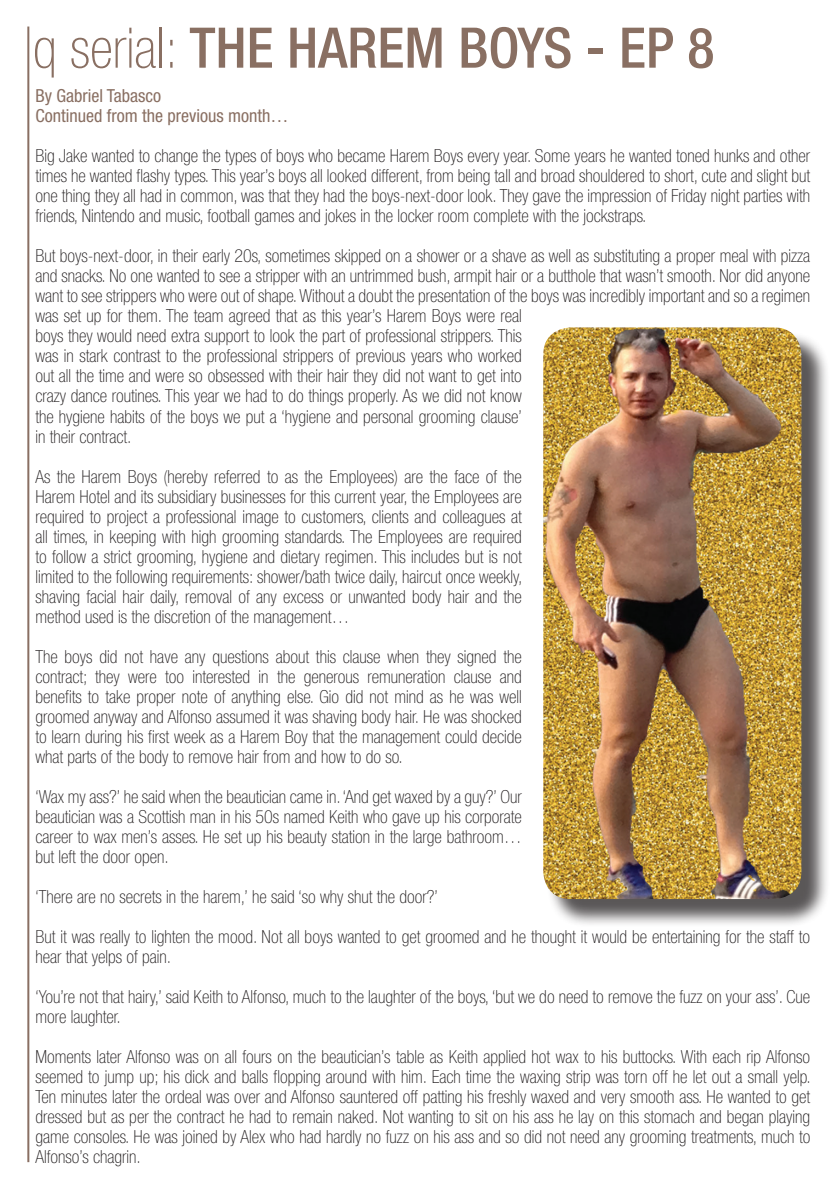
<style>
.page{position:relative;width:840px;height:1191px;background:#fff}
.page>*{position:absolute;margin:0;border:0;box-sizing:border-box;transform-origin:0 0}
.side_lines{font:500 condensed 56px "Helvetica Neue";color:#896f62}
.t1{font:100 condensed 18px/20px "Helvetica Neue";color:#231f20;text-align:justify}
.t2{font:condensed 18px "Helvetica Neue";color:#896f62}
.s1{font-weight:100}
</style>
<div class="page">
<hr style="left:27px;top:27px;width:2px;height:1135px;background:#896f62">
<div style="left:547px;top:331px;width:282px;height:596px;background:#231f20;opacity:.75"></div>
<img style="left:543px;top:327px;width:257px;height:572px">
<p class="side_lines" style="left:33px;top:14px;width:682px"><span class="s1">q serial:</span> THE HAREM BOYS - EP 8</p>
<p class="t2" style="left:35px;top:86px;width:127px">By Gabriel Tabasco</p>
<p class="t2" style="left:35px;top:106px;width:254px">Continued from the previous month…</p>
<p class="t1" style="left:35px;top:146px;width:776px">Big Jake wanted to change the types of boys who became Harem Boys every year. Some years he wanted toned hunks and other times he wanted flashy types. This year’s boys all looked different, from being tall and broad shouldered to short, cute and slight but one thing they all had in common, was that they had the boys-next-door look. They gave the impression of Friday night parties with friends, Nintendo and music, football games and jokes in the locker room complete with the jockstraps.</p>
<p class="t1" style="left:35px;top:246px;width:776px;text-align:left">But boys-next-door, in their early 20s, sometimes skipped on a shower or a shave as well as substituting a proper meal with pizza and snacks. No one wanted to see a stripper with an untrimmed bush, armpit hair or a butthole that wasn’t smooth. Nor did anyone want to see strippers who were out of shape. Without a doubt the presentation of the boys was incredibly important and so a regimen was set up for them. The team agreed that as this year’s Harem Boys were real<br>boys they would need extra support to look the part of professional strippers. This<br>was in stark contrast to the professional strippers of previous years who worked<br>out all the time and were so obsessed with their hair they did not want to get into<br>crazy dance routines. This year we had to do things properly. As we did not know<br>the hygiene habits of the boys we put a ‘hygiene and personal grooming clause’<br>in their contract.</p>
<p class="t1" style="left:35px;top:466px;width:488px">As the Harem Boys (hereby referred to as the Employees) are the face of the Harem Hotel and its subsidiary businesses for this current year, the Employees are required to project a professional image to customers, clients and colleagues at all times, in keeping with high grooming standards. The Employees are required to follow a strict grooming, hygiene and dietary regimen. This includes but is not limited to the following requirements: shower/bath twice daily, haircut once weekly, shaving facial hair daily, removal of any excess or unwanted body hair and the method used is the discretion of the management…</p>
<p class="t1" style="left:35px;top:646px;width:488px">The boys did not have any questions about this clause when they signed the contract; they were too interested in the generous remuneration clause and benefits to take proper note of anything else. Gio did not mind as he was well groomed anyway and Alfonso assumed it was shaving body hair. He was shocked to learn during his first week as a Harem Boy that the management could decide what parts of the body to remove hair from and how to do so.</p>
<p class="t1" style="left:35px;top:786px;width:488px">‘Wax my ass?’ he said when the beautician came in. ‘And get waxed by a guy?’ Our beautician was a Scottish man in his 50s named Keith who gave up his corporate career to wax men’s asses. He set up his beauty station in the large bathroom… but left the door open.</p>
<p class="t1" style="left:35px;top:886px;width:403px">‘There are no secrets in the harem,’ he said ‘so why shut the door?’</p>
<p class="t1" style="left:35px;top:926px;width:775px">But it was really to lighten the mood. Not all boys wanted to get groomed and he thought it would be entertaining for the staff to hear that yelps of pain.</p>
<p class="t1" style="left:35px;top:986px;width:775px">‘You’re not that hairy,’ said Keith to Alfonso, much to the laughter of the boys, ‘but we do need to remove the fuzz on your ass’. Cue more laughter.</p>
<p class="t1" style="left:35px;top:1046px;width:776px">Moments later Alfonso was on all fours on the beautician’s table as Keith applied hot wax to his buttocks. With each rip Alfonso seemed to jump up; his dick and balls flopping around with him. Each time the waxing strip was torn off he let out a small yelp.<br>Ten minutes later the ordeal was over and Alfonso sauntered off patting his freshly waxed and very smooth ass. He wanted to get dressed but as per the contract he had to remain naked. Not wanting to sit on his ass he lay on this stomach and began playing game consoles. He was joined by Alex who had hardly no fuzz on his ass and so did not need any grooming treatments, much to Alfonso’s chagrin.</p>
</div>
